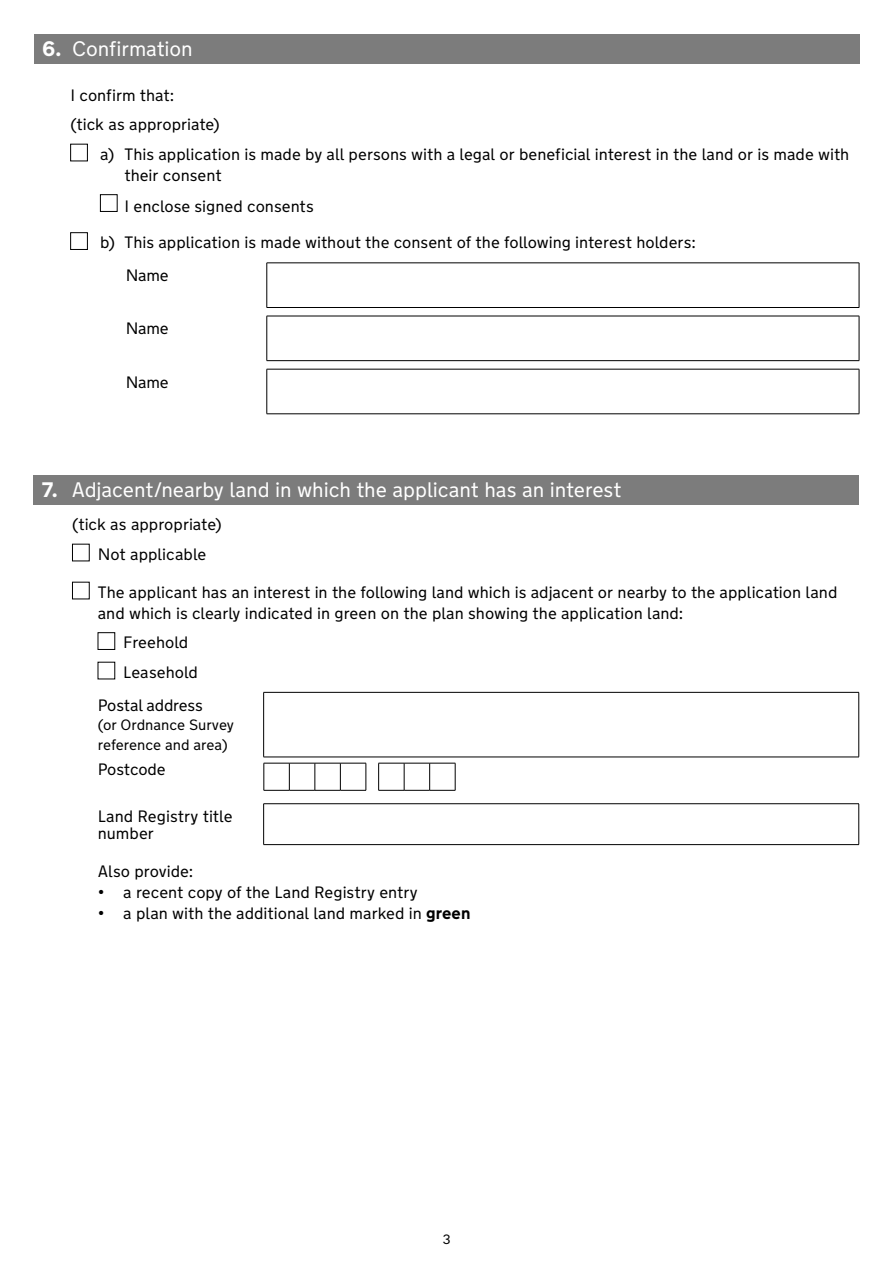
<style>
.page{position:relative;width:893px;height:1263px;background:#fff}
.page>*{position:absolute;margin:0;border:0;box-sizing:border-box;transform-origin:0 0}
.t1{font:300 21px "NTA";letter-spacing:-.005em;color:#fff}
.Myriad_Pro_11{font:300 16.5px/21px "NTA";color:#000}
.Myriad_Pro_11-2{font:300 15px/19.5px "NTA";color:#000}
.t2{font:300 13.5px "NTA";color:#000}
.s1{font-weight:700}
</style>
<div class="page">
<div style="left:34px;top:34px;width:825px;height:30px;background:#7c7c7c"></div>
<div style="left:70px;top:144px;width:18px;height:17px;border:1px solid #000"></div>
<div style="left:100px;top:194px;width:17px;height:18px;border:1px solid #000"></div>
<div style="left:70px;top:232px;width:18px;height:18px;border:1px solid #000"></div>
<hr style="left:267px;top:263px;width:592px;height:1px;background:#000">
<hr style="left:267px;top:263px;width:1px;height:44px;background:#000">
<hr style="left:859px;top:263px;width:1px;height:44px;background:#000">
<hr style="left:267px;top:307px;width:592px;height:1px;background:#000">
<hr style="left:267px;top:316px;width:592px;height:1px;background:#000">
<hr style="left:267px;top:316px;width:1px;height:44px;background:#000">
<hr style="left:859px;top:316px;width:1px;height:44px;background:#000">
<hr style="left:267px;top:360px;width:592px;height:1px;background:#000">
<hr style="left:267px;top:369px;width:592px;height:1px;background:#000">
<hr style="left:267px;top:369px;width:1px;height:45px;background:#000">
<hr style="left:859px;top:369px;width:1px;height:45px;background:#000">
<hr style="left:267px;top:414px;width:592px;height:1px;background:#000">
<div style="left:33px;top:475px;width:826px;height:30px;background:#7c7c7c"></div>
<div style="left:98px;top:632px;width:17px;height:18px;border:1px solid #000"></div>
<hr style="left:858px;top:692px;width:1px;height:65px;background:#000">
<hr style="left:263px;top:803px;width:596px;height:1px;background:#000">
<hr style="left:263px;top:804px;width:1px;height:40px;background:#000">
<hr style="left:263px;top:692px;width:596px;height:1px;background:#000">
<hr style="left:263px;top:692px;width:1px;height:65px;background:#000">
<hr style="left:263px;top:757px;width:596px;height:1px;background:#000">
<hr style="left:858px;top:804px;width:1px;height:40px;background:#000">
<hr style="left:263px;top:844px;width:596px;height:1px;background:#000">
<svg style="left:264px;top:763px;width:103px;height:28px"></svg>
<svg style="left:378px;top:763px;width:78px;height:28px"></svg>
<p class="t1" style="left:42px;top:36px;width:152px"><span class="s1">6.</span> Confirmation</p>
<p class="Myriad_Pro_11" style="left:70px;top:84px;width:106px">I confirm that:</p>
<p class="Myriad_Pro_11" style="left:70px;top:114px;width:151px">(tick as appropriate)</p>
<p class="Myriad_Pro_11" style="left:124px;top:143px;width:726px;text-indent:-24px">a) This application is made by all persons with a legal or beneficial interest in the land or is made with their consent</p>
<p class="Myriad_Pro_11" style="left:124px;top:195px;width:191px">I enclose signed consents</p>
<p class="Myriad_Pro_11" style="left:100px;top:232px;width:597px">b) This application is made without the consent of the following interest holders:</p>
<p class="Myriad_Pro_11" style="left:126px;top:265px;width:44px">Name</p>
<p class="Myriad_Pro_11" style="left:126px;top:318px;width:44px">Name</p>
<p class="Myriad_Pro_11" style="left:126px;top:371px;width:44px">Name</p>
<p class="t1" style="left:42px;top:478px;width:581px"><span class="s1">7.</span> Adjacent/nearby land in which the applicant has an interest</p>
<p class="Myriad_Pro_11" style="left:72px;top:514px;width:151px">(tick as appropriate)</p>
<p class="Myriad_Pro_11" style="left:98px;top:543px;width:110px">Not applicable</p>
<p class="Myriad_Pro_11" style="left:98px;top:581px;width:741px">The applicant has an interest in the following land which is adjacent or nearby to the application land and which is clearly indicated in green on the plan showing the application land:</p>
<p class="Myriad_Pro_11" style="left:123px;top:632px;width:67px">Freehold</p>
<p class="Myriad_Pro_11" style="left:123px;top:661px;width:76px">Leasehold</p>
<p class="Myriad_Pro_11" style="left:98px;top:694px;width:107px">Postal address</p>
<p class="Myriad_Pro_11-2" style="left:98px;top:715px;width:138px">(or Ordnance Survey reference and area)</p>
<p class="Myriad_Pro_11" style="left:98px;top:759px;width:69px">Postcode</p>
<p class="Myriad_Pro_11" style="left:98px;top:808px;width:136px;line-height:16.5px">Land Registry title number</p>
<p class="Myriad_Pro_11" style="left:98px;top:860px;width:97px">Also provide:</p>
<p class="Myriad_Pro_11" style="left:98px;top:881px;width:321px">• a recent copy of the Land Registry entry</p>
<p class="Myriad_Pro_11" style="left:98px;top:902px;width:374px">• a plan with the additional land marked in <span class="s1">green</span></p>
<p class="t2" style="left:442px;top:1232px;width:10px">3</p>
</div>
